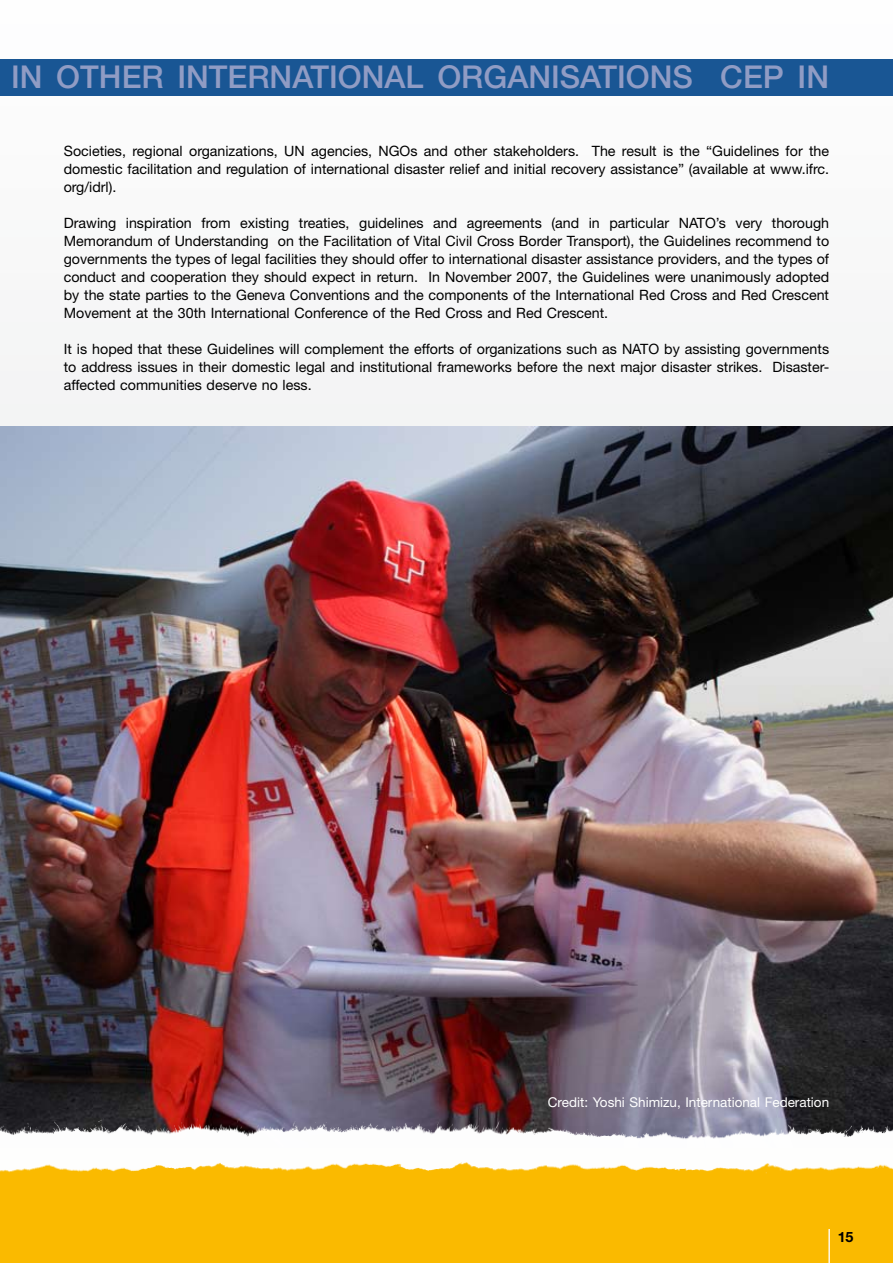
<style>
.page{position:relative;width:893px;height:1263px;background:#fff}
.page>*{position:absolute;margin:0;border:0;box-sizing:border-box;transform-origin:0 0}
.t1{font:500 31.5px "Helvetica Neue";color:#909cc4}
.t2{font:14.25px/18px "Helvetica Neue";color:#000;text-align:justify}
.t3{font:700 14.25px "Helvetica Neue CE";color:#000}
.t4{font:13.5px "Helvetica Neue";color:#fff}
</style>
<div class="page">
<div style="left:0;top:0;width:893px;height:1020px;background:#f8f9f9"></div>
<div style="left:0;top:1144px;width:893px;height:119px;background:#faba00"></div>
<img style="left:0;top:426px;width:893px;height:685px">
<img style="left:0;top:1111px;width:893px;height:63px">
<div style="left:0;top:60px;width:893px;height:36px;background:#195694"></div>
<hr style="left:828px;top:1229px;width:2px;height:34px;background:#fff">
<h1 class="t1" style="left:11px;top:58px;width:184px">IN OTHER INTE</h1>
<h1 class="t1" style="left:247px;top:58px;width:43px">RNATIONA</h1>
<h1 class="t1" style="left:406px;top:58px;width:122px">L O RGANISATIONS</h1>
<h1 class="t1" style="left:720px;top:58px;width:92px">CEP IN</h1>
<p class="t2" style="left:64px;top:142px;width:767px">Societies, regional organizations, UN agencies, NGOs and other stakeholders. The result is the “Guidelines for the domestic facilitation and regulation of international disaster relief and initial recovery assistance” (available at www.ifrc. org/idrl).</p>
<p class="t2" style="left:64px;top:214px;width:767px">Drawing inspiration from existing treaties, guidelines and agreements (and in particular NATO’s very thorough Memorandum of Understanding on the Facilitation of Vital Civil Cross Border Transport), the Guidelines recommend to governments the types of legal facilities they should offer to international disaster assistance providers, and the types of conduct and cooperation they should expect in return. In November 2007, the Guidelines were unanimously adopted by the state parties to the Geneva Conventions and the components of the International Red Cross and Red Crescent Movement at the 30th International Conference of the Red Cross and Red Crescent.</p>
<p class="t2" style="left:64px;top:340px;width:767px">It is hoped that these Guidelines will complement the efforts of organizations such as NATO by assisting governments to address issues in their domestic legal and institutional frameworks before the next major disaster strikes. Disaster&shy;affected communities deserve no less.</p>
<p class="t4" style="left:548px;top:1094px;width:283px">Credit: Yoshi Shimizu, International Federation</p>
<p class="t3" style="left:838px;top:1228px;width:9px">15</p>
</div>
